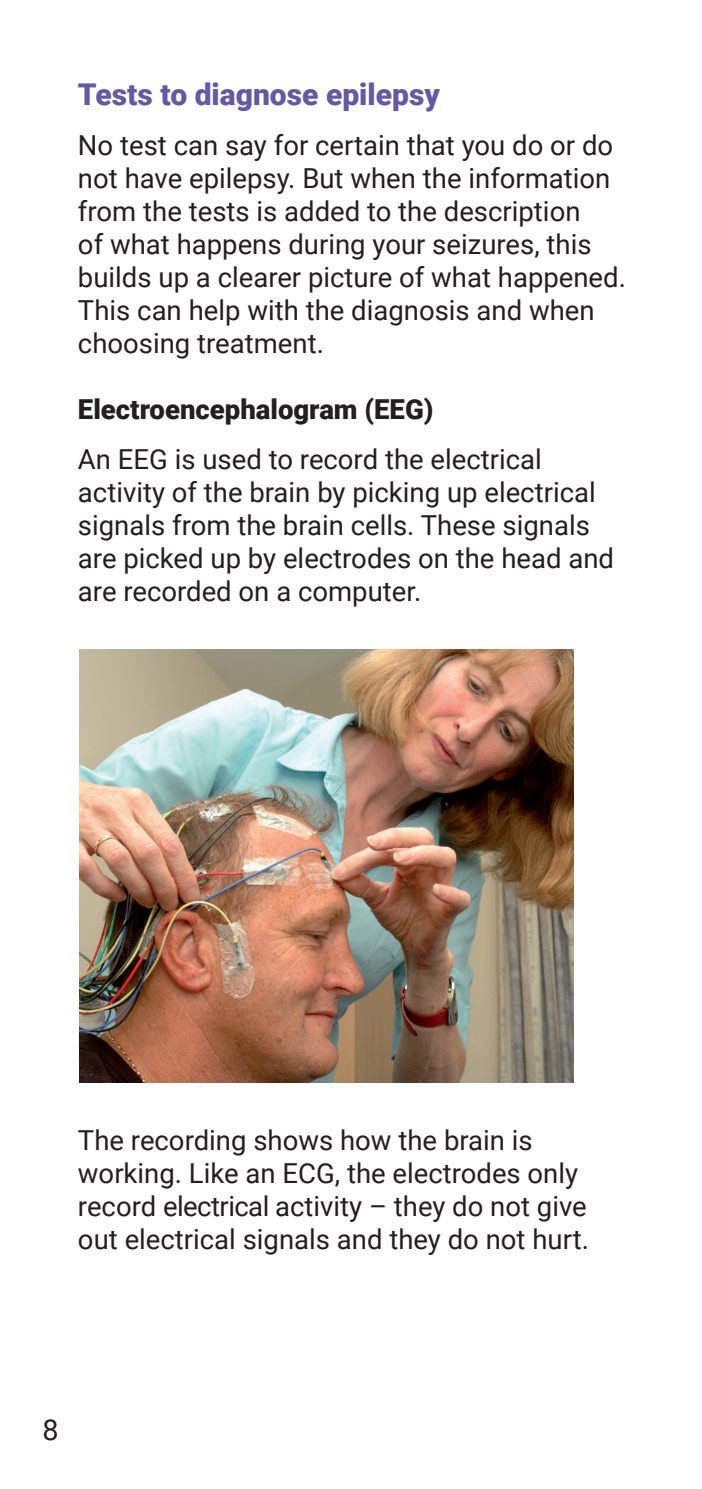
<style>
.page{position:relative;width:702px;height:1489px;background:#fff}
.page>*{position:absolute;margin:0;border:0;box-sizing:border-box;transform-origin:0 0}
.t1{font:900 30px "Roboto";color:#6558a5}
.t2{font:28.75px "Roboto";color:#231f20}
.t3{font:27.5px/33px "Roboto";color:#231f20}
.t4{font:900 27.5px "Roboto";color:#231f20}
</style>
<div class="page">
<img style="left:80px;top:650px;width:493px;height:432px">
<p class="t1" style="left:78px;top:73px;width:363px">Tests to diagnose epilepsy</p>
<p class="t3" style="left:78px;top:127px;width:549px">No test can say for certain that you do or do not have epilepsy. But when the information from the tests is added to the description<br>of what happens during your seizures, this builds up a clearer picture of what happened.<br>This can help with the diagnosis and when choosing treatment.</p>
<p class="t4" style="left:78px;top:390px;width:357px">Electroencephalogram (EEG)</p>
<p class="t3" style="left:78px;top:442px;width:537px">An EEG is used to record the electrical activity of the brain by picking up electrical signals from the brain cells. These signals are picked up by electrodes on the head and are recorded on a computer.</p>
<p class="t3" style="left:78px;top:1122px;width:512px">The recording shows how the brain is working. Like an ECG, the electrodes only record electrical activity – they do not give out electrical signals and they do not hurt.</p>
<p class="t2" style="left:43px;top:1409px;width:18px">8</p>
</div>
